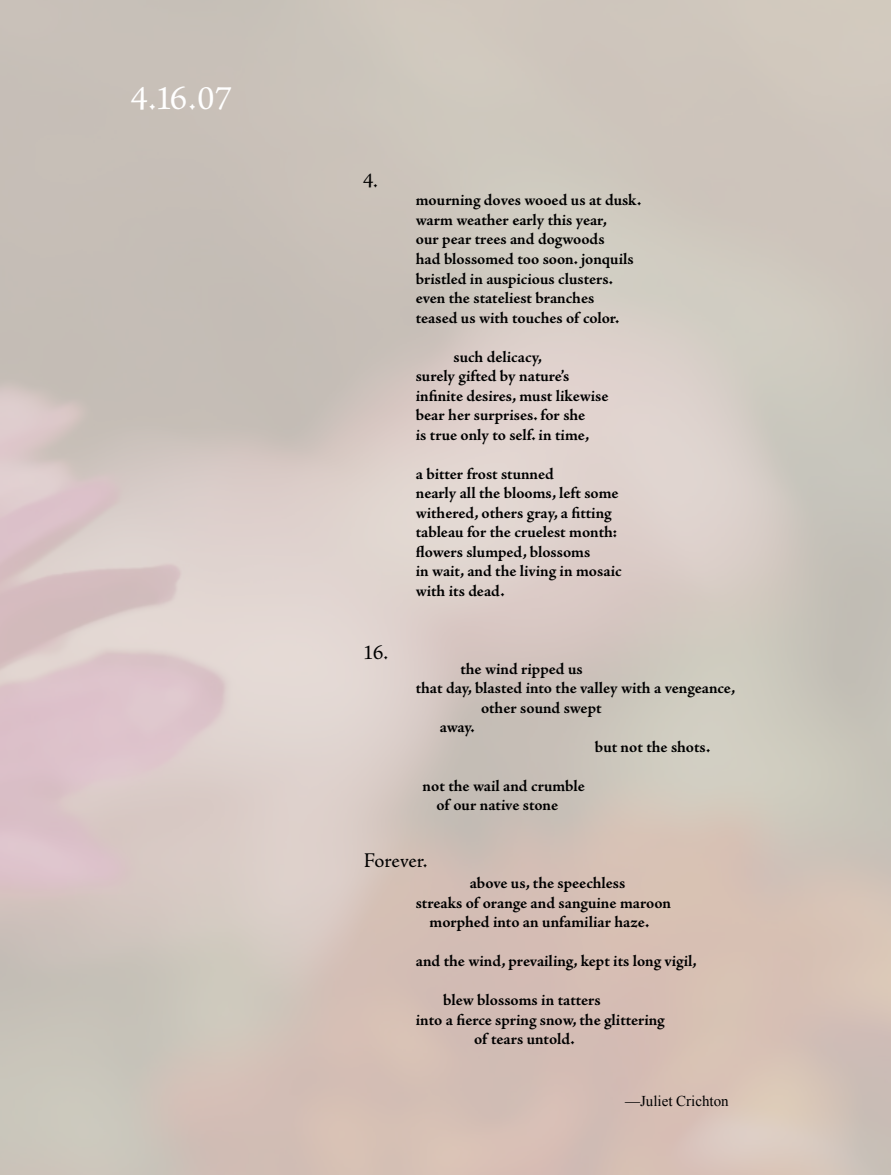
<style>
.page{position:relative;width:891px;height:1175px;background:#fff}
.page>*{position:absolute;margin:0;border:0;box-sizing:border-box;transform-origin:0 0}
.t1{font:34.5px "Adobe Jenson Pro";color:#fff}
.t2{font:21px "Adobe Jenson Pro";letter-spacing:-.005em;color:#000}
.t3{font:700 16.5px/19.5px "Adobe Jenson Pro";letter-spacing:-.005em;color:#000}
.t4{font:15px "Times New Roman";color:#000}
</style>
<div class="page">
<h1 class="t1" style="left:131px;top:78px;width:103px">4.16.07</h1>
<p class="t2" style="left:363px;top:169px;width:16px">4.</p>
<p class="t2" style="left:363px;top:640px;width:27px">16.</p>
<p class="t3" style="left:416px;top:191px;width:227px">mourning doves wooed us at dusk. warm weather early this year,<br>our pear trees and dogwoods<br>had blossomed too soon. jonquils bristled in auspicious clusters. even the stateliest branches<br>teased us with touches of color.</p>
<p class="t3" style="left:416px;top:347px;width:194px;text-indent:38px">such delicacy,<br>surely gifted by nature’s infinite desires, must likewise bear her surprises. for she<br>is true only to self. in time,</p>
<p class="t3" style="left:416px;top:464px;width:207px">a bitter frost stunned<br>nearly all the blooms, left some withered, others gray, a fitting tableau for the cruelest month: flowers slumped, blossoms<br>in wait, and the living in mosaic with its dead.</p>
<p class="t3" style="left:460px;top:659px;width:124px">the wind ripped us</p>
<p class="t3" style="left:416px;top:678px;width:321px">that day, blasted into the valley with a vengeance,</p>
<p class="t3" style="left:481px;top:698px;width:122px">other sound swept</p>
<p class="t3" style="left:440px;top:717px;width:36px">away.</p>
<p class="t3" style="left:595px;top:737px;width:117px">but not the shots.</p>
<p class="t3" style="left:436px;top:776px;width:150px;text-indent:-14px">not the wail and crumble of our native stone</p>
<p class="t2" style="left:364px;top:848px;width:65px">Forever.</p>
<p class="t3" style="left:416px;top:873px;width:257px;text-align:center">above us, the speechless<br>streaks of orange and sanguine maroon morphed into an unfamiliar haze.</p>
<p class="t3" style="left:416px;top:951px;width:282px">and the wind, prevailing, kept its long vigil,</p>
<p class="t3" style="left:443px;top:990px;width:159px">blew blossoms in tatters</p>
<p class="t3" style="left:416px;top:1010px;width:250px">into a fierce spring snow, the glittering</p>
<p class="t3" style="left:474px;top:1029px;width:102px">of tears untold.</p>
<p class="t4" style="left:625px;top:1092px;width:105px">—Juliet Crichton</p>
</div>
